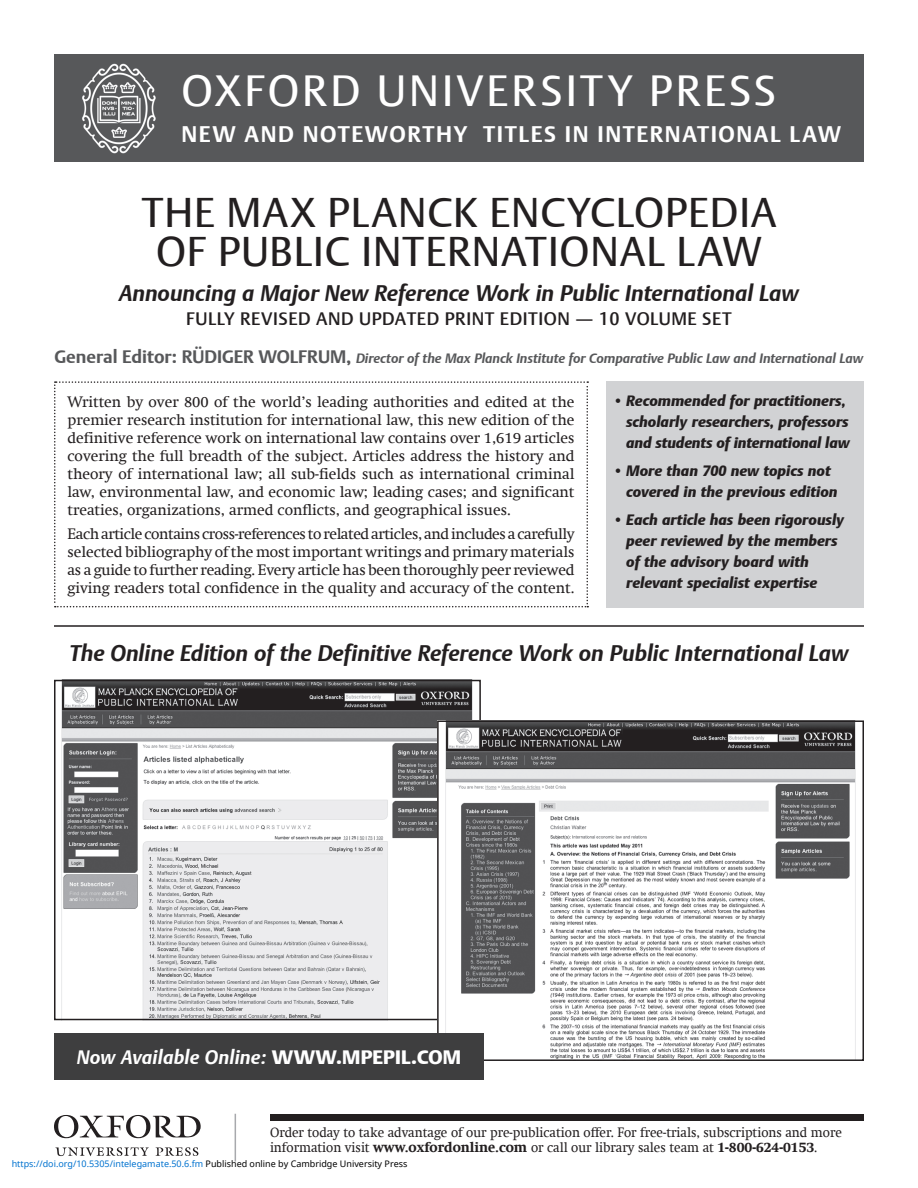
<style>
.page{position:relative;width:918px;height:1188px;background:#fff}
.page>*{position:absolute;margin:0;border:0;box-sizing:border-box;transform-origin:0 0}
.t1{font:51.6px "OUP2";color:#231f20}
.t2{font:43.5px "OUP2 Argo";letter-spacing:.07em;color:#fff}
.t3{font:41.4px/39px "OUP2 Argo";letter-spacing:.02em;color:#231f20}
.t4{font:italic 700 22.5px "OUP2 Argo";color:#231f20}
.t5{font:700 22.5px "OUP2 Argo";letter-spacing:.07em;color:#fff}
.t6{font:italic 700 19.35px "OUP2 Argo";letter-spacing:.01em;color:#fff}
.t7{font:500 18px "OUP2 Argo";letter-spacing:.03em;color:#231f20}
.t8{font:15px/18px "OUP2 Swift";color:#231f20;text-align:justify}
.t9{font:italic 900 15px/21px "OUP2 Argo";color:#231f20}
.t10{font:13.5px/15px "OUP2 Swift";color:#231f20;scale:.95 1}
.t11{font:italic 700 13.5px "OUP2 Argo";color:#57585a}
.t12{font:9px "Noto Sans";color:#0172cf}
.s1{font-style:normal;font-size:18px}
.s2{font-weight:900;font-style:normal}
.s3{font-weight:700}
.s4{color:#000}
</style>
<div class="page">
<hr style="left:235px;top:1114px;width:1px;height:48px;background:#a8a9ad">
<img style="left:61px;top:683px;width:412px;height:334px">
<div style="left:54px;top:680px;width:427px;height:340px;border:2px solid #231f20"></div>
<img style="left:440px;top:723px;width:416px;height:335px">
<div style="left:437px;top:720px;width:427px;height:341px;border:2px solid #231f20"></div>
<div style="left:54px;top:1033px;width:430px;height:47px;background:#3e3e3f"></div>
<div style="left:606px;top:381px;width:258px;height:226px;background:#d1d2d4"></div>
<svg style="left:54px;top:381px;width:534px;height:226px"></svg>
<hr style="left:54px;top:625px;width:810px;height:2px;background:#231f20">
<div style="left:54px;top:54px;width:810px;height:108px;background:#57585a"></div>
<img style="left:82px;top:63px;width:74px;height:91px">
<div style="left:270px;top:1114px;width:594px;height:6px;background:#231f20"></div>
<p class="t2" style="left:182px;top:62px;width:596px">OXFO RD UNIVERSITY PRESS</p>
<p class="t5" style="left:182px;top:119px;width:661px">NEW AND NOTEWORTHY TITLES IN INTERNATIONAL LAW</p>
<p class="t3" style="left:156px;top:193px;width:622px;text-indent:-15px">THE MAX PLANCK EN CYCLOPEDIA<br>OF PUBLIC INTERN</p>
<p class="t3" style="left:501px;top:232px;width:262px">ATI ONAL LAW</p>
<p class="t4" style="left:119px;top:279px;width:681px">Announcing a Major New Reference Work in Public International Law</p>
<p class="t7" style="left:186px;top:308px;width:20px">FULLY</p>
<p class="t7" style="left:240px;top:308px;width:22px">REVISED</p>
<p class="t7" style="left:316px;top:308px;width:14px">AND</p>
<p class="t7" style="left:359px;top:308px;width:25px">UPDATED</p>
<p class="t7" style="left:445px;top:308px;width:21px">PRINT</p>
<p class="t7" style="left:500px;top:308px;width:21px">EDITION</p>
<p class="t7" style="left:575px;top:308px;width:75px">— 10 VOLUME</p>
<p class="t7" style="left:702px;top:308px;width:20px">SET</p>
<p class="t11" style="left:55px;top:350px;width:810px"><span class="s1">GENERAL EDITOR: RÜDIGER WOLF RUM ,</span> Director of the Max Planck Institute for Comparative Public Law and International Law</p>
<p class="t8" style="left:68px;top:393px;width:509px">Written by over 800 of the world’s leading authorities and edited at the premier research institution for international law, this new edition of the definitive reference work on international law contains over 1,619 articles covering the full breadth of the subject. Articles address the history and theory of international law; all sub-fields such as international criminal law, environmental law, and economic law; leading cases; and significant treaties, organizations, armed conflicts, and geographical issues.</p>
<p class="t8" style="left:68px;top:525px;width:509px">Each article contains cross-references to related articles, and includes a carefully selected bibliography of the most important writings and primary materials as a guide to further reading. Every article has been thoroughly peer reviewed giving readers total confidence in the quality and accuracy of the content.</p>
<p class="t9" style="left:626px;top:390px;width:225px;text-indent:-14px">• Recommended for practitioners, scholarly researchers, professors and students of international law</p>
<p class="t9" style="left:626px;top:460px;width:213px;text-indent:-14px">• More than 700 new topics not covered in the previous edition</p>
<p class="t9" style="left:626px;top:509px;width:220px;text-indent:-14px">• Each article has been rigorously peer reviewed by the members of the advisory board with relevant specialist expertise</p>
<p class="t4" style="left:69px;top:639px;width:781px">The Online Edition of the Definitive Reference Work on Public International Law</p>
<p class="t6" style="left:77px;top:1044px;width:386px">Now Available Online: <span class="s2">WWW.MPEPIL.COM</span></p>
<p class="t1" style="left:54px;top:1108px;width:148px">1</p>
<p class="t10" style="left:270px;top:1125px;width:604px">Order today to take advantage of our pre-publication offer. For free-trials, subscriptions and more information visit <span class="s3">www.oxfordonline.com</span> or call our library sales team at <span class="s3">1-800-624-0153</span>.</p>
<p class="t12" style="left:12px;top:1157px;width:397px">https://doi.org/10.5305/intelegamate.50.6.fm <span class="s4">Published online by Cambridge University Press</span></p>
</div>
